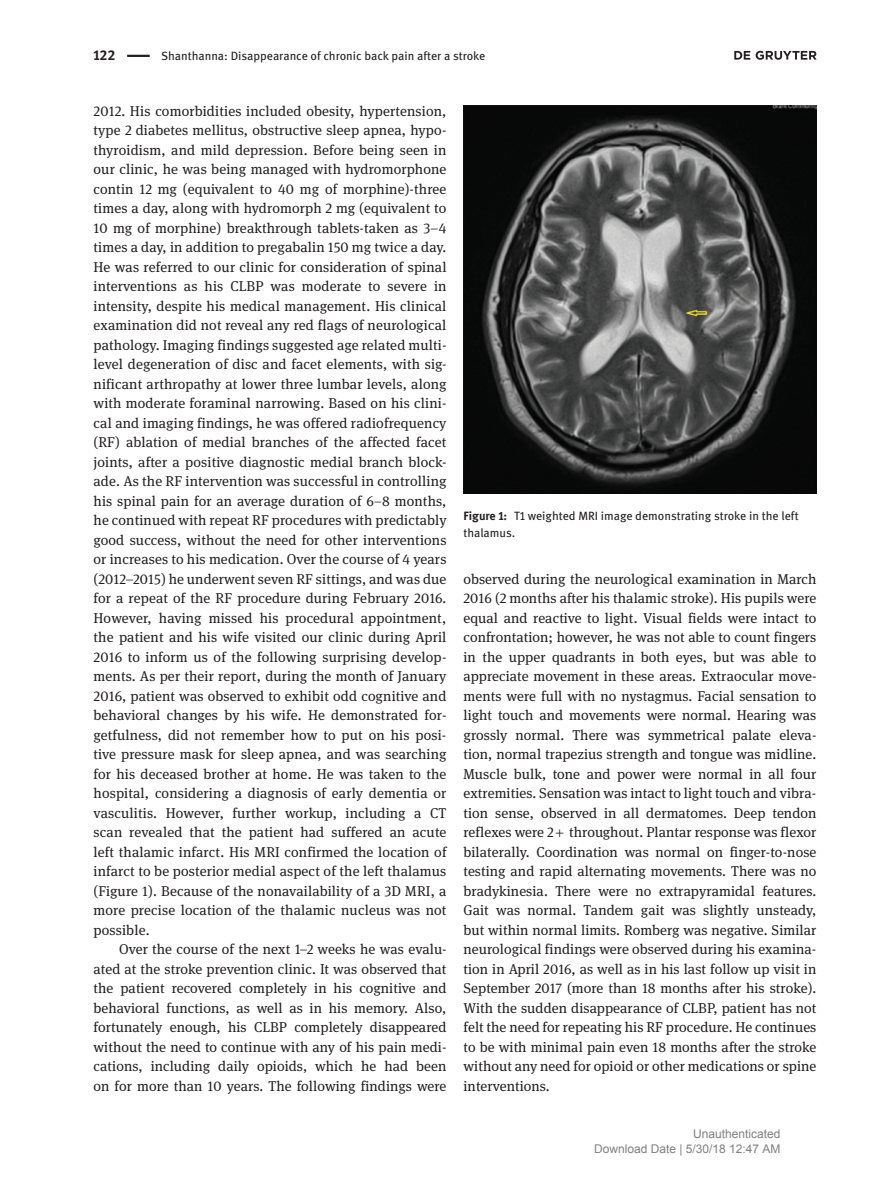
<style>
.page{position:relative;width:893px;height:1191px;background:#fff}
.page>*{position:absolute;margin:0;border:0;box-sizing:border-box;transform-origin:0 0}
.t1{font:14.25px/19.5px "DG Meta Serif Science";letter-spacing:.005em;color:#231f20;text-align:justify}
.t2{font:700 14.25px "DG Meta Science";color:#231f20}
.t3{font:12px/16.5px "DG Meta Science";color:#231f20}
.t4{font:12px/15px "Arial";color:#808080;text-align:right}
.s1{font-weight:700}
</style>
<div class="page">
<hr style="left:127px;top:55px;width:23px;height:2px;background:#231f20">
<img style="left:463px;top:105px;width:353px;height:389px">
<svg style="left:734px;top:51px;width:83px;height:9px"></svg>
<p class="t2" style="left:94px;top:44px;width:24px">122</p>
<p class="t3" style="left:161px;top:47px;width:326px">Shanthanna: Disappearance of chronic back pain after a stroke</p>
<p class="t1" style="left:94px;top:101px;width:354px">2012. His comorbidities included obesity, hypertension, type 2 diabetes mellitus, obstructive sleep apnea, hypo&shy;thyroidism, and mild depression. Before being seen in our clinic, he was being managed with hydromorphone contin 12 mg (equivalent to 40 mg of morphine)-three times a day, along with hydromorph 2 mg (equivalent to 10 mg of morphine) breakthrough tablets-taken as 3–4 times a day, in addition to pregabalin 150 mg twice a day.<br>He was referred to our clinic for consideration of spinal interventions as his CLBP was moderate to severe in intensity, despite his medical management. His clinical examination did not reveal any red flags of neurological pathology. Imaging findings suggested age related multi&shy;level degeneration of disc and facet elements, with sig&shy;nificant arthropathy at lower three lumbar levels, along with moderate foraminal narrowing. Based on his clini&shy;cal and imaging findings, he was offered radiofrequency (RF) ablation of medial branches of the affected facet joints, after a positive diagnostic medial branch block&shy;ade. As the RF intervention was successful in controlling his spinal pain for an average duration of 6–8 months, he continued with repeat RF procedures with predictably good success, without the need for other interventions or increases to his medication. Over the course of 4 years (2012–2015) he underwent seven RF sittings, and was due for a repeat of the RF procedure during February 2016.<br>However, having missed his procedural appointment, the patient and his wife visited our clinic during April 2016 to inform us of the following surprising develop&shy;ments. As per their report, during the month of January 2016, patient was observed to exhibit odd cognitive and behavioral changes by his wife. He demonstrated for&shy;getfulness, did not remember how to put on his posi&shy;tive pressure mask for sleep apnea, and was searching for his deceased brother at home. He was taken to the hospital, considering a diagnosis of early dementia or vasculitis. However, further workup, including a CT scan revealed that the patient had suffered an acute left thalamic infarct. His MRI confirmed the location of infarct to be posterior medial aspect of the left thalamus (Figure 1). Because of the nonavailability of a 3D MRI, a more precise location of the thalamic nucleus was not possible.</p>
<p class="t1" style="left:94px;top:939px;width:354px;text-indent:26px">Over the course of the next 1–2 weeks he was evalu&shy;ated at the stroke prevention clinic. It was observed that the patient recovered completely in his cognitive and behavioral functions, as well as in his memory. Also, fortunately enough, his CLBP completely disappeared without the need to continue with any of his pain medi&shy;cations, including daily opioids, which he had been on for more than 10 years. The following findings were</p>
<p class="t3" style="left:463px;top:507px;width:337px"><span class="s1">Figure 1:</span> T1 weighted MRI image demonstrating stroke in the left thalamus.</p>
<p class="t1" style="left:463px;top:568px;width:354px">observed during the neurological examination in March 2016 (2 months after his thalamic stroke). His pupils were equal and reactive to light. Visual fields were intact to confrontation; however, he was not able to count fingers in the upper quadrants in both eyes, but was able to appreciate movement in these areas. Extraocular move&shy;ments were full with no nystagmus. Facial sensation to light touch and movements were normal. Hearing was grossly normal. There was symmetrical palate eleva&shy;tion, normal trapezius strength and tongue was midline.<br>Muscle bulk, tone and power were normal in all four extremities. Sensation was intact to light touch and vibra&shy;tion sense, observed in all dermatomes. Deep tendon reflexes were 2 throughout. Plantar response was flexor bilaterally. Coordination was normal on finger-to-nose testing and rapid alternating movements. There was no bradykinesia. There were no extrapyramidal features.<br>Gait was normal. Tandem gait was slightly unsteady, but within normal limits. Romberg was negative. Similar neurological findings were observed during his examina&shy;tion in April 2016, as well as in his last follow up visit in September 2017 (more than 18 months after his stroke).<br>With the sudden disappearance of CLBP, patient has not felt the need for repeating his RF procedure. He continues to be with minimal pain even 18 months after the stroke without any need for opioid or other medications or spine interventions.</p>
<p class="t4" style="left:594px;top:1127px;width:188px">Unauthenticated<br>Download Date | 5/30/18 12:47 AM</p>
</div>
